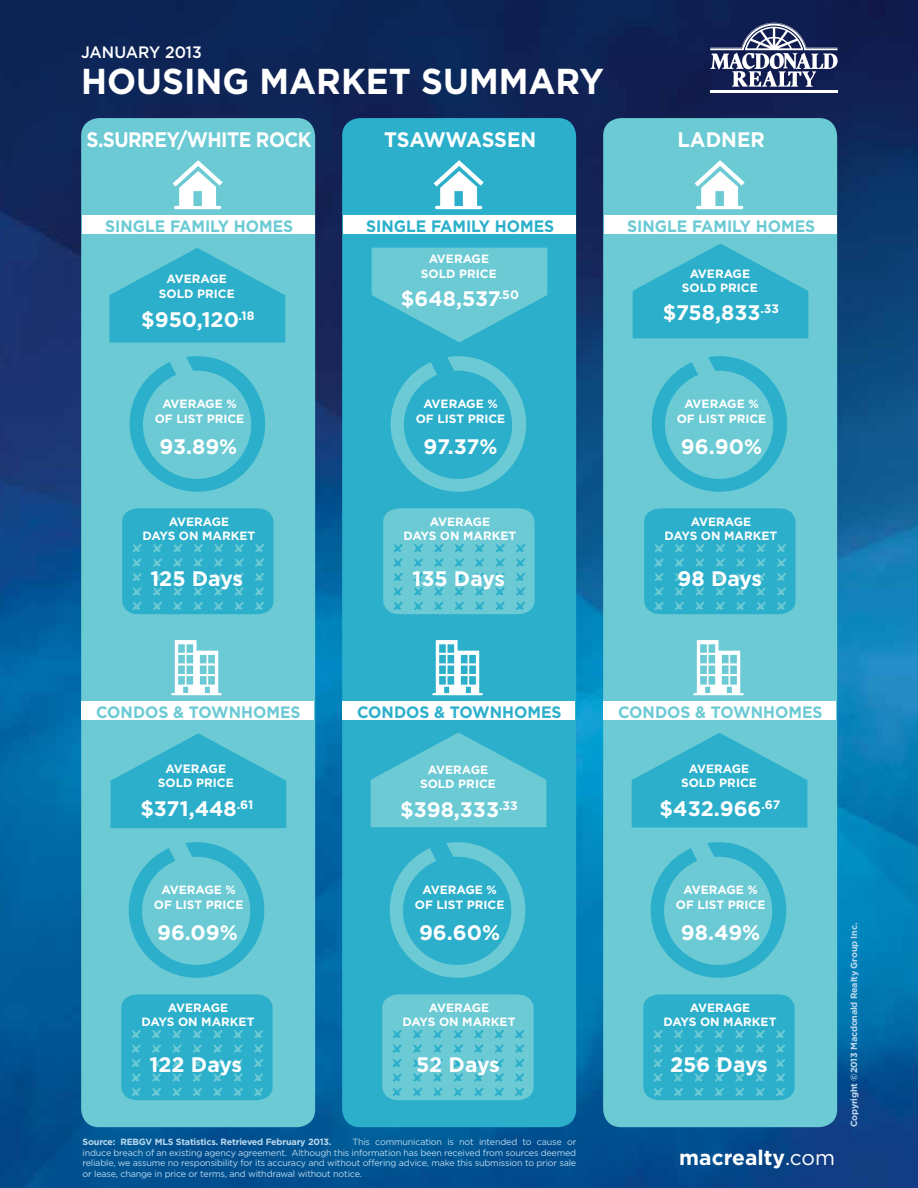
<style>
.page{position:relative;width:918px;height:1188px;background:#fff}
.page>*{position:absolute;margin:0;border:0;box-sizing:border-box;transform-origin:0 0}
.t1{font:700 36px "Gotham";color:#fff;scale:.95 1}
.t2{font:700 21px "Gotham";color:#fff}
.t3{font:700 21px "Gotham";letter-spacing:-.03em;color:#fff;scale:.9 1}
.t4{font:700 21px "Gotham";color:#fff;scale:.95 1}
.t5{font:700 16.5px "Gotham";color:#6bcad4;scale:.95 1}
.t6{font:700 16.5px "Gotham";color:#2bafcb;scale:.95 1}
.t7{font:500 16.5px "Gotham";color:#fff;scale:.95 1}
.t8{font:700 12px/14.4px "Gotham";color:#fff}
.t9{font:9px/10.8px "Gotham";letter-spacing:-.02em;color:#bbd8ec;text-align:justify}
.t10{font:700 9px "Gotham";letter-spacing:-.02em;color:#bbd8ec}
.s1{font-weight:400}
</style>
<div class="page">
<img style="left:0;top:0;width:918px;height:1188px">
<div style="left:81px;top:118px;width:234px;height:1009px;background:#6bcad4;border-radius:18px"></div>
<hr style="left:710px;top:92px;width:128px;height:1px;background:#fff">
<hr style="left:710px;top:90px;width:128px;height:2px;background:#fff">
<svg style="left:710px;top:23px;width:128px;height:64px"></svg>
<svg style="left:173px;top:160px;width:50px;height:49px"></svg>
<svg style="left:130px;top:356px;width:135px;height:136px"></svg>
<svg style="left:122px;top:508px;width:152px;height:106px"></svg>
<div style="left:82px;top:216px;width:232px;height:18px;background:#fff"></div>
<svg style="left:171px;top:640px;width:51px;height:55px"></svg>
<div style="left:81px;top:702px;width:233px;height:18px;background:#fff"></div>
<svg style="left:129px;top:842px;width:135px;height:136px"></svg>
<svg style="left:121px;top:994px;width:152px;height:106px"></svg>
<div style="left:342px;top:118px;width:234px;height:1009px;background:#2bafcb;border-radius:18px"></div>
<svg style="left:434px;top:160px;width:50px;height:49px"></svg>
<svg style="left:391px;top:356px;width:135px;height:136px"></svg>
<svg style="left:383px;top:508px;width:152px;height:106px"></svg>
<div style="left:343px;top:216px;width:232px;height:18px;background:#fff"></div>
<svg style="left:432px;top:640px;width:51px;height:55px"></svg>
<div style="left:342px;top:702px;width:232px;height:18px;background:#fff"></div>
<svg style="left:390px;top:842px;width:135px;height:136px"></svg>
<svg style="left:382px;top:994px;width:152px;height:106px"></svg>
<div style="left:603px;top:118px;width:234px;height:1009px;background:#6bcad4;border-radius:18px"></div>
<svg style="left:695px;top:160px;width:50px;height:49px"></svg>
<svg style="left:652px;top:356px;width:135px;height:136px"></svg>
<svg style="left:644px;top:508px;width:152px;height:106px"></svg>
<div style="left:604px;top:216px;width:232px;height:18px;background:#fff"></div>
<svg style="left:693px;top:640px;width:51px;height:55px"></svg>
<div style="left:603px;top:702px;width:233px;height:18px;background:#fff"></div>
<svg style="left:651px;top:842px;width:135px;height:136px"></svg>
<svg style="left:643px;top:994px;width:152px;height:106px"></svg>
<svg style="left:633px;top:244px;width:175px;height:94px"></svg>
<svg style="left:632px;top:733px;width:175px;height:95px"></svg>
<svg style="left:372px;top:248px;width:175px;height:94px"></svg>
<svg style="left:371px;top:732px;width:175px;height:95px"></svg>
<svg style="left:109px;top:248px;width:176px;height:95px"></svg>
<svg style="left:111px;top:733px;width:175px;height:95px"></svg>
<h3 class="t7" style="left:81px;top:42px;width:128px">JANUARY 2013</h3>
<h1 class="t1" style="left:81px;top:59px;width:552px">HOUSING MARKET SU MMARY</h1>
<h2 class="t3" style="left:87px;top:127px;width:252px">S.SURREY/WHITE ROCK</h2>
<h2 class="t4" style="left:384px;top:127px;width:17px">TSAWWASS</h2>
<h2 class="t4" style="left:507px;top:127px;width:32px">EN</h2>
<h2 class="t4" style="left:678px;top:127px;width:93px">LADNER</h2>
<h3 class="t5" style="left:105px;top:216px;width:81px">SINGLE FAM</h3>
<h3 class="t5" style="left:205px;top:216px;width:94px">ILY HOMES</h3>
<h3 class="t6" style="left:366px;top:216px;width:81px">SINGLE FAM</h3>
<h3 class="t6" style="left:466px;top:216px;width:94px">ILY HOMES</h3>
<h3 class="t5" style="left:627px;top:216px;width:81px">SINGLE FAM</h3>
<h3 class="t5" style="left:727px;top:216px;width:94px">ILY HOMES</h3>
<p class="t8" style="left:159px;top:272px;width:77px;text-align:center">AVERAGE<br>SOLD PRICE</p>
<h2 class="t2" style="left:141px;top:306px;width:115px">$950,120<sup>.18</sup></h2>
<p class="t8" style="left:421px;top:252px;width:77px;text-align:center">AVERAGE<br>SOLD PRICE</p>
<h2 class="t2" style="left:401px;top:286px;width:119px">$648,537<sup>.50</sup></h2>
<p class="t8" style="left:682px;top:266px;width:77px;text-align:center">AVERAGE<br>SOLD PRICE</p>
<h2 class="t2" style="left:663px;top:300px;width:118px">$758,833<sup>.33</sup></h2>
<p class="t8" style="left:155px;top:397px;width:89px;text-indent:51px">GE %<br>OF LIST PRICE</p>
<p class="t8" style="left:162px;top:397px;width:27px">AVERA</p>
<p class="t8" style="left:416px;top:397px;width:89px;text-indent:51px">GE %<br>OF LIST PRICE</p>
<p class="t8" style="left:423px;top:397px;width:27px">AVERA</p>
<p class="t8" style="left:677px;top:397px;width:89px;text-indent:51px">GE %<br>OF LIST PRICE</p>
<p class="t8" style="left:684px;top:397px;width:27px">AVERA</p>
<h2 class="t2" style="left:159px;top:434px;width:79px">93.89%</h2>
<h2 class="t2" style="left:423px;top:434px;width:76px">97.37%</h2>
<h2 class="t2" style="left:681px;top:434px;width:83px">96.90%</h2>
<p class="t8" style="left:143px;top:514px;width:86px;text-indent:69px">GE<br>DAYS ON MARKET</p>
<p class="t8" style="left:169px;top:514px;width:27px">AVERA</p>
<p class="t8" style="left:404px;top:514px;width:86px;text-indent:69px">GE<br>DAYS ON MARKET</p>
<p class="t8" style="left:430px;top:514px;width:27px">AVERA</p>
<p class="t8" style="left:665px;top:514px;width:86px;text-indent:69px">GE<br>DAYS ON MARKET</p>
<p class="t8" style="left:691px;top:514px;width:27px">AVERA</p>
<h2 class="t2" style="left:150px;top:565px;width:94px">125 DAYS</h2>
<h2 class="t2" style="left:413px;top:565px;width:94px">135 DAYS</h2>
<h2 class="t2" style="left:678px;top:565px;width:86px">98 DAYS</h2>
<h3 class="t5" style="left:96px;top:702px;width:217px">CONDOS &amp; TOWNHOMES</h3>
<h3 class="t6" style="left:357px;top:702px;width:217px">CONDOS &amp; TOWNHOMES</h3>
<h3 class="t5" style="left:618px;top:702px;width:217px">CONDOS &amp; TOWNHOMES</h3>
<p class="t8" style="left:158px;top:761px;width:77px;text-align:center">AVERAGE<br>SOLD PRICE</p>
<p class="t8" style="left:420px;top:762px;width:77px;text-align:center">AVERAGE<br>SOLD PRICE</p>
<p class="t8" style="left:681px;top:761px;width:77px;text-align:center">AVERAGE<br>SOLD PRICE</p>
<h2 class="t2" style="left:140px;top:796px;width:115px">$371,448<sup>.61</sup></h2>
<h2 class="t2" style="left:400px;top:797px;width:119px">$398,333<sup>.33</sup></h2>
<h2 class="t2" style="left:660px;top:796px;width:122px">$432.966<sup>.67</sup></h2>
<p class="t8" style="left:154px;top:883px;width:89px;text-indent:51px">GE %<br>OF LIST PRICE</p>
<p class="t8" style="left:161px;top:883px;width:27px">AVERA</p>
<p class="t8" style="left:415px;top:883px;width:89px;text-indent:51px">GE %<br>OF LIST PRICE</p>
<p class="t8" style="left:422px;top:883px;width:27px">AVERA</p>
<p class="t8" style="left:676px;top:883px;width:89px;text-indent:51px">GE %<br>OF LIST PRICE</p>
<p class="t8" style="left:683px;top:883px;width:27px">AVERA</p>
<h2 class="t2" style="left:157px;top:920px;width:82px">96.09%</h2>
<h2 class="t2" style="left:419px;top:920px;width:83px">96.60%</h2>
<h2 class="t2" style="left:681px;top:920px;width:81px">98.49%</h2>
<p class="t8" style="left:142px;top:1000px;width:86px;text-indent:69px">GE<br>DAYS ON MARKET</p>
<p class="t8" style="left:168px;top:1000px;width:27px">AVERA</p>
<p class="t8" style="left:403px;top:1000px;width:86px;text-indent:69px">GE<br>DAYS ON MARKET</p>
<p class="t8" style="left:429px;top:1000px;width:27px">AVERA</p>
<p class="t8" style="left:664px;top:1000px;width:86px;text-indent:69px">GE<br>DAYS ON MARKET</p>
<p class="t8" style="left:690px;top:1000px;width:27px">AVERA</p>
<h2 class="t2" style="left:150px;top:1052px;width:94px">122 DAYS</h2>
<h2 class="t2" style="left:416px;top:1052px;width:85px">52 DAYS</h2>
<h2 class="t2" style="left:670px;top:1052px;width:99px">256 DAYS</h2>
<p class="t10" style="left:83px;top:1136px;width:250px">SOURCE: REBGV MLS STATISTICS. RETRIEVED FEBRUARY 2013.</p>
<p class="t9" style="left:83px;top:1136px;width:495px;text-indent:270px">This communication is not intended to cause or induce breach of an existing agency agreement. Although this information has been received from sources deemed reliable, we assume no responsibility for its accuracy and without offering advice, make this submission to prior sale or lease, change in price or terms, and withdrawal without notice.</p>
<h2 class="t2" style="left:679px;top:1145px;width:157px">MACREALTY<span class="s1">.com</span></h2>
<p class="t10" style="left:849px;top:1127px;width:206px;rotate:-90deg">COPYRIGHT ©2013 MACDONALD REALTY GROUP I NC.</p>
</div>
